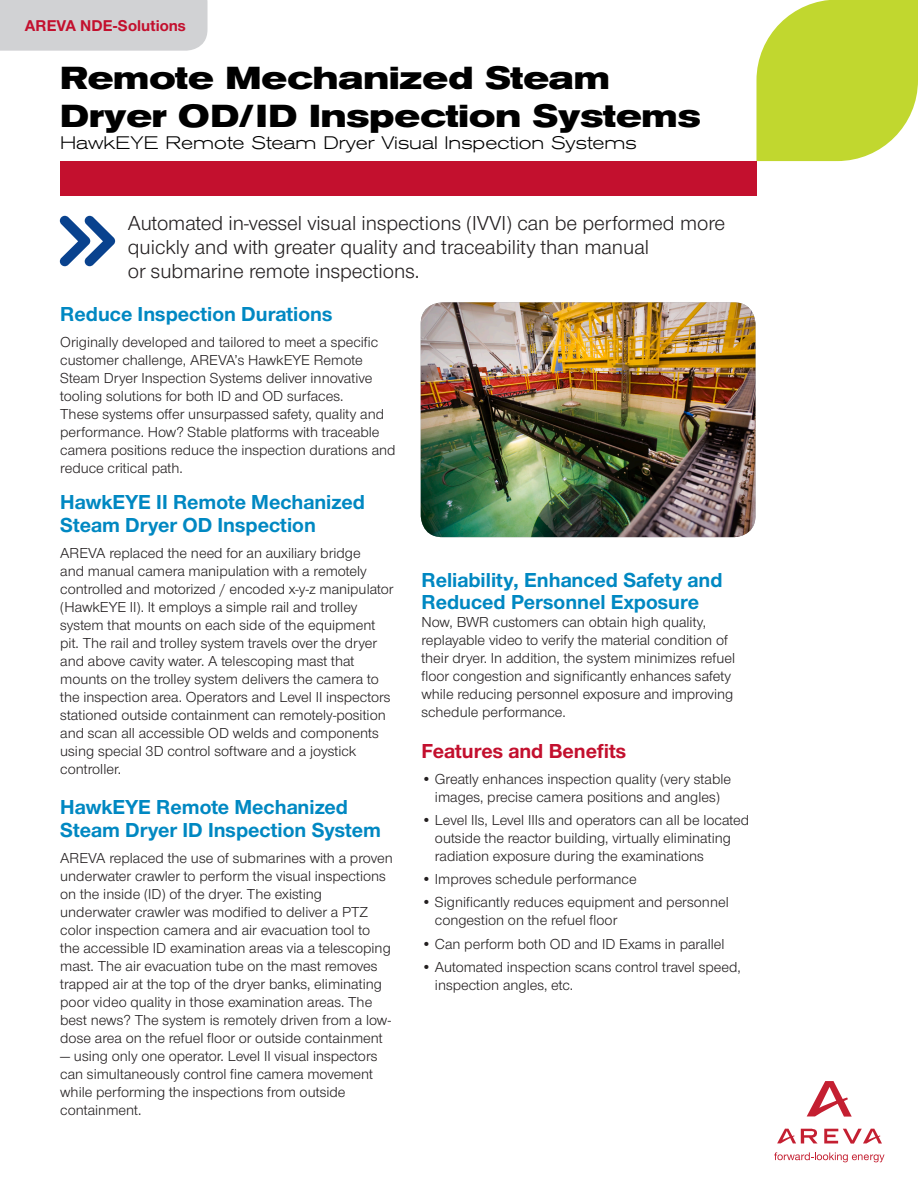
<style>
.page{position:relative;width:918px;height:1188px;background:#fff}
.page>*{position:absolute;margin:0;border:0;box-sizing:border-box;transform-origin:0 0}
.t1{font:700 expanded 31.5px/37.8px "Akzidenz Grotesk BE";color:#000}
.t2{font:21px/24px "Nimbus AREVA";color:#231f20}
.Copy_SubHead{font:700 21px/22.5px "Nimbus AREVA";color:#0088c2}
.copy_text{font:700 21px/22.5px "Nimbus AREVA";color:#0088c2}
.Features_and_Benefit{font:700 21px "Nimbus AREVA";color:#c3102e}
.t3{font:300 expanded 18px "Akzidenz Grotesk BE";color:#000}
.Fließtext{font:700 16.2px "Nimbus AREVA";color:#c3102e}
.copy_text-2{font:15px/18px "Nimbus AREVA";color:#231f20}
</style>
<div class="page">
<svg style="left:756px;top:0;width:162px;height:161px;background:#c8db47"></svg>
<div style="left:60px;top:161px;width:696px;height:34px;background:#c3102e"></div>
<svg style="left:807px;top:1081px;width:45px;height:36px"></svg>
<svg style="left:824px;top:1129px;width:58px;height:15px"></svg>
<svg style="left:777px;top:1128px;width:40px;height:15px"></svg>
<svg style="left:774px;top:1152px;width:111px;height:10px"></svg>
<div style="left:0;top:0;width:208px;height:51px;background:#d1d2d4"></div>
<svg style="left:60px;top:216px;width:55px;height:50px"></svg>
<img style="left:421px;top:302px;width:334px;height:235px">
<p class="Fließtext" style="left:25px;top:16px;width:163px">AREVA NDE-Solutions</p>
<p class="t1" style="left:60px;top:60px;width:642px">Remote Mechanized Steam<br>Dryer OD/ID Inspection Systems</p>
<p class="t3" style="left:60px;top:132px;width:578px">HawkEYE Remote Steam Dryer Visual Inspection Systems</p>
<p class="t2" style="left:128px;top:211px;width:599px">Automated in-vessel visual inspections (IVVI) can be performed more quickly and with greater quality and traceability than manual<br>or submarine remote inspections.</p>
<p class="Copy_SubHead" style="left:60px;top:302px;width:274px">Reduce Inspection Durations</p>
<p class="copy_text-2" style="left:60px;top:333px;width:337px">Originally developed and tailored to meet a specific customer challenge, AREVA’s HawkEYE Remote Steam Dryer Inspection Systems deliver innovative tooling solutions for both ID and OD surfaces.<br>These systems offer unsurpassed safety, quality and performance. How? Stable platforms with traceable camera positions reduce the inspection durations and reduce critical path.</p>
<p class="Copy_SubHead" style="left:60px;top:491px;width:306px">HawkEYE II Remote Mechanized<br>Steam Dryer OD Inspection</p>
<p class="copy_text-2" style="left:60px;top:544px;width:335px">AREVA replaced the need for an auxiliary bridge<br>and manual camera manipulation with a remotely controlled and motorized / encoded x-y-z manipulator (HawkEYE II). It employs a simple rail and trolley system that mounts on each side of the equipment pit. The rail and trolley system travels over the dryer and above cavity water. A telescoping mast that mounts on the trolley system delivers the camera to the inspection area. Operators and Level II inspectors stationed outside containment can remotely-position and scan all accessible OD welds and components using special 3D control software and a joystick controller.</p>
<p class="Copy_SubHead" style="left:60px;top:796px;width:322px">HawkEYE Remote Mechanized<br>Steam Dryer ID Inspection System</p>
<p class="copy_text-2" style="left:60px;top:849px;width:334px">AREVA replaced the use of submarines with a proven underwater crawler to perform the visual inspections on the inside (ID) of the dryer. The existing underwater crawler was modified to deliver a PTZ color inspection camera and air evacuation tool to the accessible ID examination areas via a telescoping mast. The air evacuation tube on the mast removes trapped air at the top of the dryer banks, eliminating poor video quality in those examination areas. The best news? The system is remotely driven from a low&shy;dose area on the refuel floor or outside containment</p>
<p class="copy_text-2" style="left:60px;top:1047px;width:319px">— using only one operator. Level II visual inspectors can simultaneously control fine camera movement while performing the inspections from outside containment.</p>
<p class="copy_text" style="left:421px;top:568px;width:303px">Reliability, Enhanced Safety and<br>Reduced Personnel Exposure</p>
<p class="copy_text-2" style="left:421px;top:613px;width:315px">Now, BWR customers can obtain high quality, replayable video to verify the material condition of their dryer. In addition, the system minimizes refuel floor congestion and significantly enhances safety while reducing personnel exposure and improving schedule performance.</p>
<p class="Features_and_Benefit" style="left:421px;top:738px;width:206px">Features and Benefits</p>
<p class="copy_text-2" style="left:421px;top:770px;width:311px;text-align:center">• Greatly enhances inspection quality (very stable images, precise camera positions and angles)</p>
<p class="copy_text-2" style="left:435px;top:811px;width:316px;text-indent:-14px">• Level IIs, Level IIIs and operators can all be located outside the reactor building, virtually eliminating radiation exposure during the examinations</p>
<p class="copy_text-2" style="left:421px;top:871px;width:217px">• Improves schedule performance</p>
<p class="copy_text-2" style="left:435px;top:894px;width:295px;text-indent:-14px">• Significantly reduces equipment and personnel congestion on the refuel floor</p>
<p class="copy_text-2" style="left:421px;top:935px;width:305px">• Can perform both OD and ID Exams in parallel</p>
<p class="copy_text-2" style="left:435px;top:958px;width:307px;text-indent:-14px">• Automated inspection scans control travel speed, inspection angles, etc.</p>
</div>
